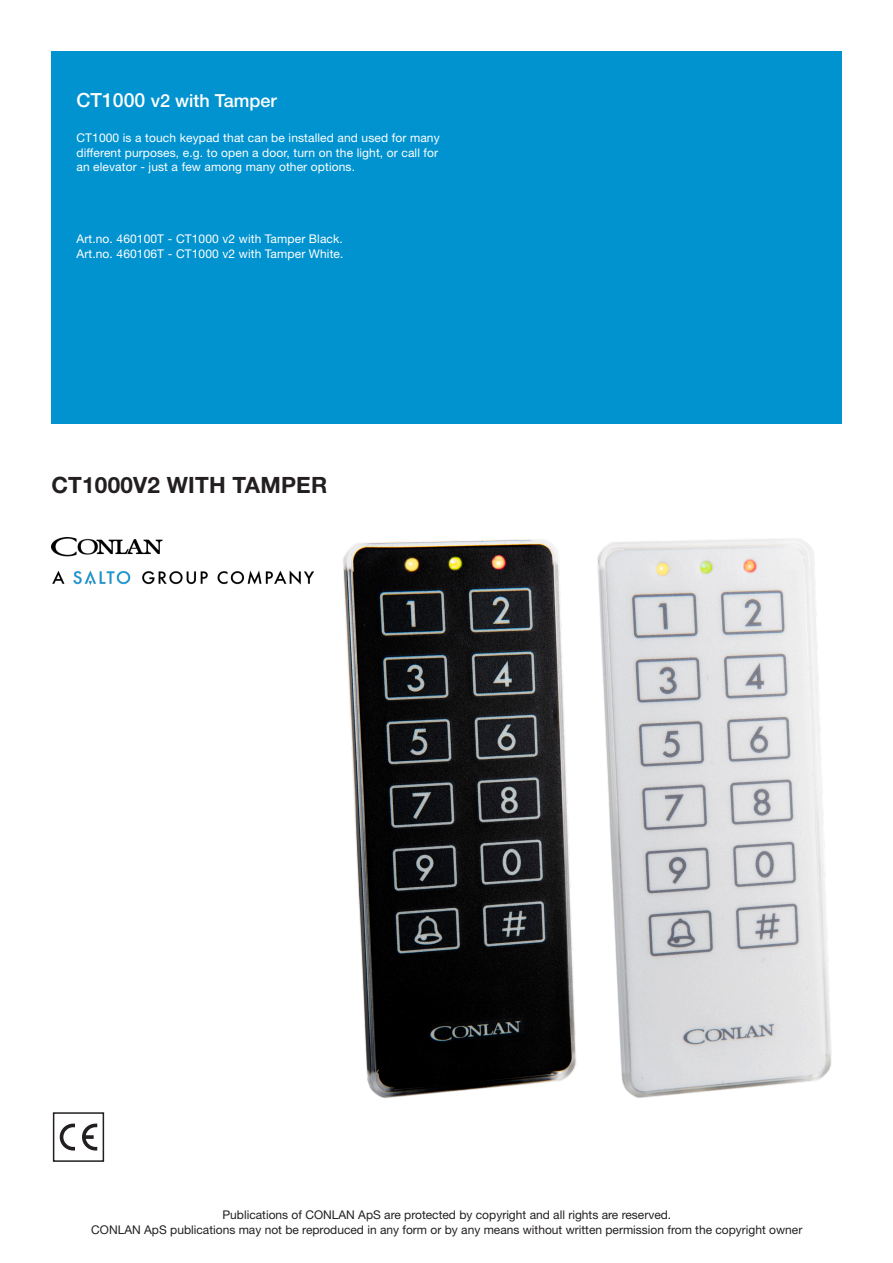
<style>
.page{position:relative;width:893px;height:1263px;background:#fff}
.page>*{position:absolute;margin:0;border:0;box-sizing:border-box;transform-origin:0 0}
.t1{font:700 22.5px "Helvetica Neue LT Std";letter-spacing:.01em;color:#231f20}
.t2{font:500 18px "Helvetica Neue LT Std";color:#fff}
.t3{font:12px/14.4px "Helvetica Neue LT Std";letter-spacing:.01em;color:#fff;text-align:justify}
.t4{font:12px "Helvetica Neue LT Std";color:#231f20}
.s1{font-size:19.5px}
</style>
<div class="page">
<div style="left:51px;top:51px;width:791px;height:372px;background:#0093d0"></div>
<div style="left:53px;top:1112px;width:51px;height:50px;border:2px solid #231f20"></div>
<svg style="left:60px;top:1123px;width:15px;height:27px"></svg>
<svg style="left:82px;top:1123px;width:15px;height:27px"></svg>
<img style="left:51px;top:538px;width:190px;height:46px">
<img style="left:241px;top:540px;width:255px;height:558px">
<img style="left:496px;top:538px;width:336px;height:560px">
<p class="t2" style="left:76px;top:90px;width:202px"><span class="s1">CT1000</span> v2 with Tamper</p>
<p class="t3" style="left:76px;top:131px;width:365px">CT1000 is a touch keypad that can be installed and used for many different purposes, e.g. to open a door, turn on the light, or call for an elevator - just a few among many other options.</p>
<p class="t3" style="left:76px;top:231px;width:268px">Art.no. 460100T - CT1000 v2 with Tamper Black.</p>
<p class="t3" style="left:76px;top:246px;width:269px">Art.no. 460106T - CT1000 v2 with Tamper White.</p>
<p class="t1" style="left:51px;top:471px;width:277px">CT1000V2 WITH TAMPER</p>
<p class="t4" style="left:222px;top:1208px;width:450px">Publications of CONLAN ApS are protected by copyright and all rights are reserved.</p>
<p class="t4" style="left:91px;top:1222px;width:713px">CONLAN ApS publications may not be reproduced in any form or by any means without written permission from the copyright owner</p>
</div>
